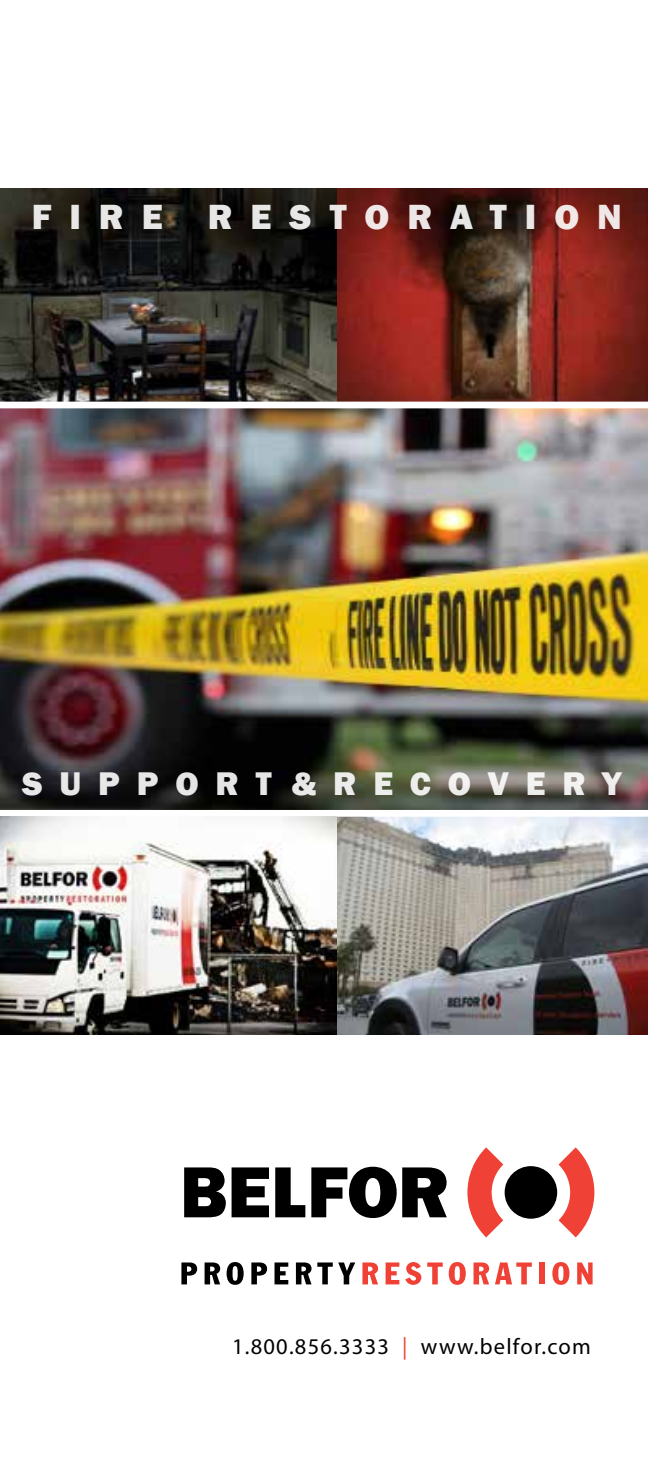
<style>
.page{position:relative;width:648px;height:1458px;background:#fff}
.page>*{position:absolute;margin:0;border:0;box-sizing:border-box;transform-origin:0 0}
.t1{font:800 36px "Franklin Gothic";letter-spacing:.5em;color:#fff}
.t2{font:800 33.75px "Franklin Gothic";letter-spacing:.5em;color:#fff}
.t3{font:22.5px "Myriad Pro";letter-spacing:.055em;color:#000}
.s1{color:#ef4135}
</style>
<div class="page">
<img style="left:337px;top:189px;width:311px;height:213px">
<img style="left:0;top:189px;width:337px;height:213px">
<svg style="left:184px;top:1167px;width:42px;height:50px;background:#2f2f2f"></svg>
<svg style="left:232px;top:1167px;width:37px;height:50px"></svg>
<svg style="left:275px;top:1167px;width:30px;height:50px"></svg>
<svg style="left:467px;top:1147px;width:127px;height:90px"></svg>
<svg style="left:311px;top:1167px;width:136px;height:51px"></svg>
<svg style="left:181px;top:1262px;width:16px;height:22px"></svg>
<svg style="left:205px;top:1262px;width:15px;height:22px"></svg>
<svg style="left:227px;top:1262px;width:17px;height:23px"></svg>
<svg style="left:251px;top:1262px;width:16px;height:22px"></svg>
<svg style="left:275px;top:1262px;width:13px;height:22px"></svg>
<svg style="left:296px;top:1262px;width:59px;height:22px"></svg>
<svg style="left:362px;top:1262px;width:16px;height:22px"></svg>
<svg style="left:386px;top:1262px;width:13px;height:22px"></svg>
<svg style="left:405px;top:1262px;width:16px;height:23px"></svg>
<svg style="left:427px;top:1262px;width:16px;height:22px"></svg>
<svg style="left:449px;top:1262px;width:17px;height:23px"></svg>
<svg style="left:474px;top:1262px;width:15px;height:22px"></svg>
<svg style="left:495px;top:1262px;width:37px;height:22px"></svg>
<div style="left:539px;top:1262px;width:6px;height:22px;background:#ef4135"></div>
<svg style="left:552px;top:1262px;width:17px;height:23px"></svg>
<svg style="left:577px;top:1262px;width:16px;height:22px"></svg>
<img style="left:0;top:408px;width:648px;height:402px">
<img style="left:337px;top:817px;width:311px;height:217px">
<img style="left:0;top:817px;width:337px;height:217px">
<h1 class="t1" style="left:32px;top:194px;width:592px">FIRE RESTORATION</h1>
<h2 class="t2" style="left:22px;top:762px;width:601px">SUPPORT&amp;RECOVERY</h2>
<p class="t3" style="left:232px;top:1333px;width:360px">1.800.856.3333 <span class="s1">|</span> www.belfor.com</p>
</div>
